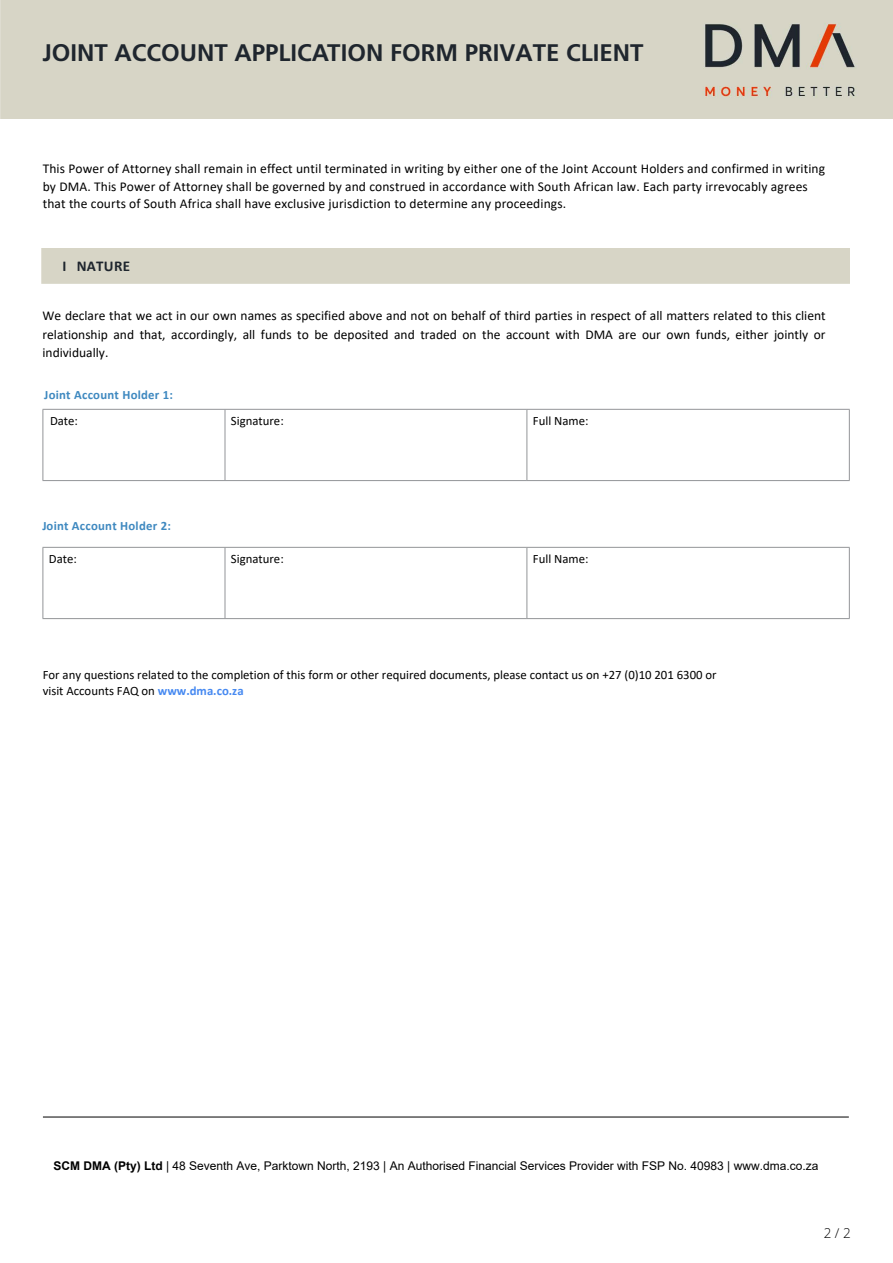
<style>
.page{position:relative;width:893px;height:1263px;background:#fff}
.page>*{position:absolute;margin:0;border:0;box-sizing:border-box;transform-origin:0 0}
.t1{font:700 24px "Frutiger LT";color:#1f262e}
.t2{font:700 15px "Calibri";letter-spacing:.02em;color:#1f262e}
.t3{font:13.5px/17.4px "Calibri";letter-spacing:.01em;color:#000}
.t4{font:300 13.5px "Open Sans";color:#000}
.t5{font:12.75px/16px "Calibri";color:#000}
.t6{font:700 12.75px "Calibri";letter-spacing:.02em;color:#3f89c0}
.t7{font:700 12.75px "Calibri";letter-spacing:.02em;color:#3f89c0}
.t8{font:12px "Arial";color:#000}
.s1{font-family:"Frutiger LT Std"}
.s2{font-style:inherit}
.s3{font-weight:700;color:#4689f1}
.s4{font-weight:700}
</style>
<div class="page">
<div style="left:0;top:0;width:892px;height:119px;background:#d7d5c6"></div>
<hr style="left:43px;top:1117px;width:806px;height:1px;background:#000">
<hr style="left:43px;top:409px;width:182px;height:1px;background:#939598">
<hr style="left:43px;top:410px;width:1px;height:70px;background:#939598">
<hr style="left:225px;top:409px;width:302px;height:1px;background:#939598">
<hr style="left:225px;top:410px;width:1px;height:70px;background:#939598">
<hr style="left:527px;top:409px;width:323px;height:1px;background:#939598">
<hr style="left:526px;top:410px;width:1px;height:70px;background:#939598">
<hr style="left:849px;top:410px;width:1px;height:70px;background:#939598">
<hr style="left:43px;top:480px;width:182px;height:1px;background:#939598">
<hr style="left:225px;top:480px;width:302px;height:1px;background:#939598">
<hr style="left:527px;top:480px;width:323px;height:1px;background:#939598">
<hr style="left:43px;top:547px;width:182px;height:1px;background:#939598">
<hr style="left:43px;top:548px;width:1px;height:70px;background:#939598">
<hr style="left:225px;top:547px;width:302px;height:1px;background:#939598">
<hr style="left:225px;top:548px;width:1px;height:70px;background:#939598">
<hr style="left:527px;top:547px;width:323px;height:1px;background:#939598">
<hr style="left:526px;top:548px;width:1px;height:70px;background:#939598">
<hr style="left:849px;top:548px;width:1px;height:70px;background:#939598">
<hr style="left:43px;top:618px;width:182px;height:1px;background:#939598">
<hr style="left:225px;top:618px;width:302px;height:1px;background:#939598">
<hr style="left:527px;top:618px;width:323px;height:1px;background:#939598">
<h1 class="t1" style="left:43px;top:39px;width:602px">JOINT ACCOUNT APPLICATION FORM <span class="s1">PRIVATE CLIENT</span></h1>
<p class="t3" style="left:43px;top:160px;width:784px">This Power of Attorney shall remain in effect until terminated in writing by either one of the Joint Account Holders and confirmed in writing by DMA. This Power of Attorney shall be governed by and construed in accordance with South African law. Each party irrevocably agrees that the courts of South Africa shall have exclusive jurisdiction to determine any proceedings.</p>
<p class="t2" style="left:55px;top:257px;width:76px">SIGNATURE</p>
<p class="t3" style="left:43px;top:305px;width:785px;line-height:18.9px;text-align:justify">We declare that we act in our own names as specified above and not on behalf of third parties in respect of all matters related to this client relationship and that, accordingly, all funds to be deposited and traded on the account with DMA are our own funds, either jointly or individually.</p>
<p class="t6" style="left:44px;top:385px;width:130px"><span class="s2">Joint</span> Account Holder 1:</p>
<p class="t5" style="left:231px;top:412px;width:54px">Signature:</p>
<p class="t5" style="left:533px;top:412px;width:57px">Full Name:</p>
<p class="t5" style="left:50px;top:413px;width:29px">Date:</p>
<p class="t7" style="left:42px;top:516px;width:130px">Joint Account Holder 2:</p>
<p class="t5" style="left:49px;top:550px;width:29px">Date:</p>
<p class="t5" style="left:231px;top:550px;width:54px">Signature:</p>
<p class="t5" style="left:533px;top:550px;width:57px">Full Name:</p>
<p class="t5" style="left:43px;top:666px;width:675px">For any questions related to the completion of this form or other required documents, please contact us on +27 (0)10 201 6300 or visit Accounts FAQ on <span class="s3">www.dma.co.za</span></p>
<p class="t8" style="left:53px;top:1157px;width:766px"><span class="s4">SCM DMA (Pty) Ltd</span> | 48 Seventh Ave, Parktown North, 2193 | An Authorised Financial Services Provider with FSP No. 40983 | www.dma.co.za</p>
<p class="t4" style="left:824px;top:1224px;width:29px">2 / 2</p>
</div>
